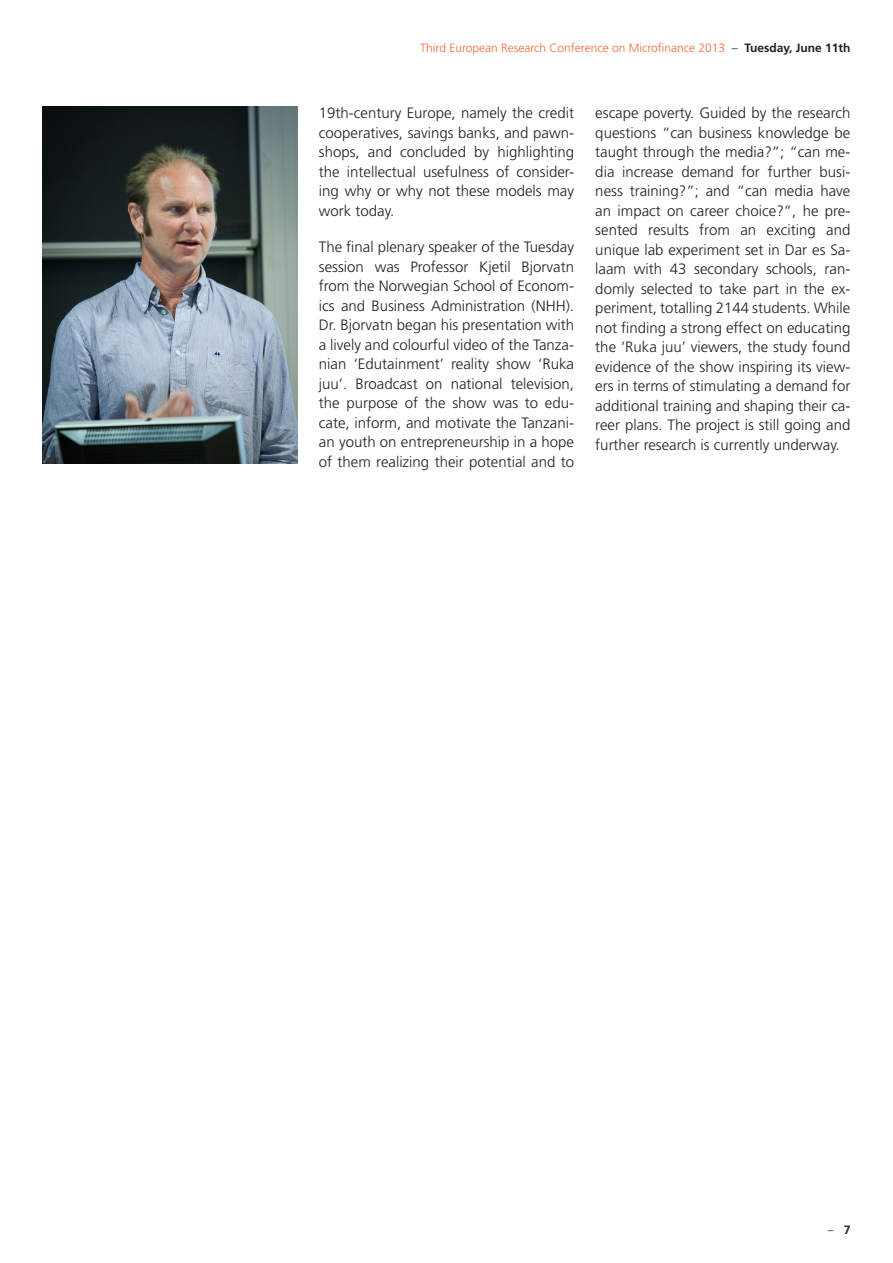
<style>
.page{position:relative;width:893px;height:1263px;background:#fff}
.page>*{position:absolute;margin:0;border:0;box-sizing:border-box;transform-origin:0 0}
.t1{font:300 15px/19.5px "Frutiger";color:#231f20;text-align:justify}
.t2{font:300 12px "Frutiger";color:#f26935}
.t3{font:300 12px "Frutiger";color:#231f20}
.s1{color:#231f20}
.s2{font-weight:700;color:#231f20}
.s3{font-weight:700}
</style>
<div class="page">
<img style="left:43px;top:106px;width:255px;height:357px">
<p class="t2" style="left:420px;top:41px;width:432px">Third European Research Conference on Microfinance 2013 <span class="s1">–</span> <span class="s2">Tuesday, June 11th</span></p>
<p class="t1" style="left:319px;top:103px;width:257px">19th-century Europe, namely the credit cooperatives, savings banks, and pawn&shy;shops, and concluded by highlighting the intellectual usefulness of consider&shy;ing why or why not these models may work today.</p>
<p class="t1" style="left:319px;top:237px;width:257px">The final plenary speaker of the Tuesday session was Professor Kjetil Bjorvatn from the Norwegian School of Econom&shy;ics and Business Administration (NHH).<br>Dr. Bjorvatn began his presentation with a lively and colourful video of the Tanza&shy;nian ‘Edutainment’ reality show ‘Ruka juu’. Broadcast on national television, the purpose of the show was to edu&shy;cate, inform, and motivate the Tanzani&shy;an youth on entrepreneurship in a hope of them realizing their potential and to</p>
<p class="t1" style="left:595px;top:103px;width:257px">escape poverty. Guided by the research questions “can business knowledge be taught through the media?”; “can me&shy;dia increase demand for further busi&shy;ness training?”; and “can media have an impact on career choice?”, he pre&shy;sented results from an exciting and unique lab experiment set in Dar es Sa&shy;laam with 43 secondary schools, ran&shy;domly selected to take part in the ex&shy;periment, totalling 2144 students. While not finding a strong effect on educating the ‘Ruka juu’ viewers, the study found evidence of the show inspiring its view&shy;ers in terms of stimulating a demand for additional training and shaping their ca&shy;reer plans. The project is still going and further research is currently underway.</p>
<p class="t3" style="left:828px;top:1223px;width:24px">– <span class="s3">7</span></p>
</div>
